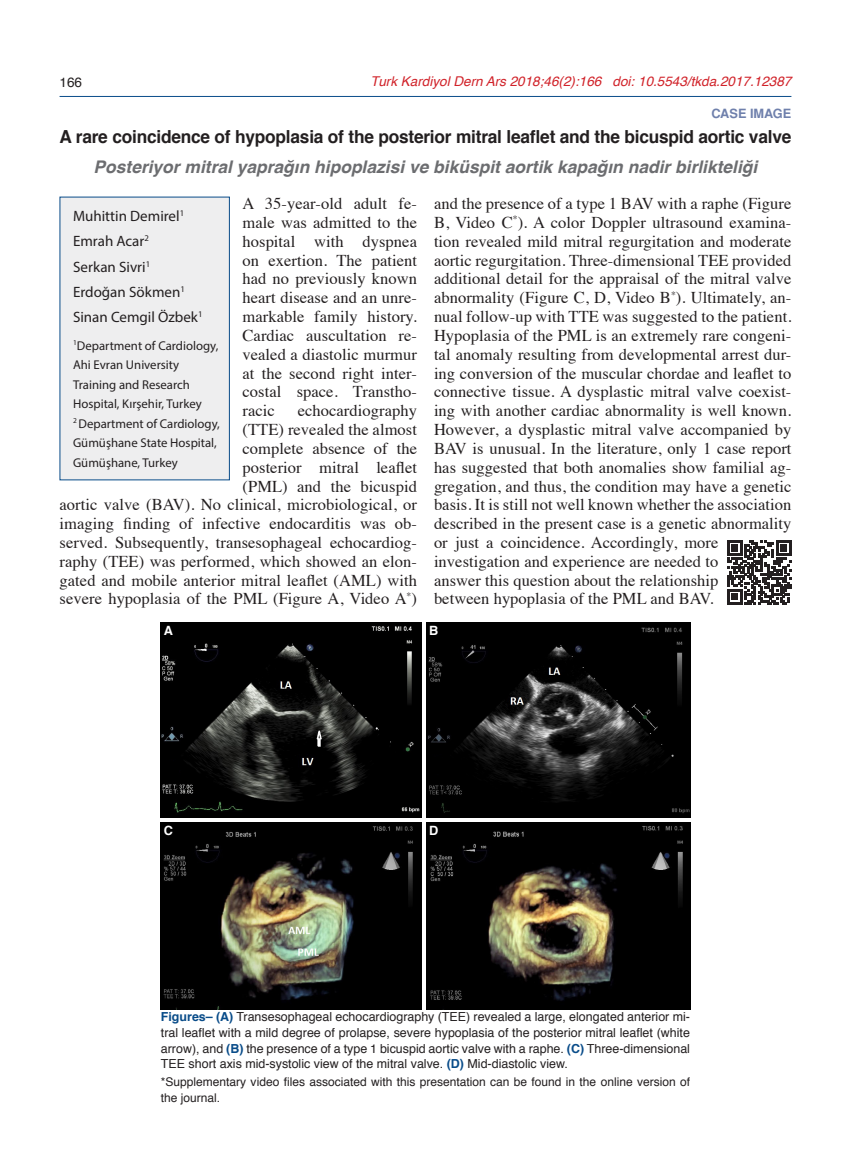
<style>
.page{position:relative;width:851px;height:1170px;background:#fff}
.page>*{position:absolute;margin:0;border:0;box-sizing:border-box;transform-origin:0 0}
.Goruntulu_Olgu_Basli{font:700 18px "Helvetica";letter-spacing:-.01em;color:#231f20;scale:.96 1}
.Goruntulu_Olgu_Alt_B{font:italic 700 17.4px "Helvetica";color:#6c6d70}
._01__Yazı_Metni_TKD{font:16.5px/18.8px "Times";letter-spacing:.005em;color:#231f20;text-align:justify}
.t1{font:15px "Myriad Pro";color:#231f20}
.t2{font:italic 13.5px "Helvetica";color:#d1232a}
.t3{font:13.5px "Helvetica";color:#231f20}
.t4{font:12.75px/19.5px "Myriad Pro";color:#231f20}
.t5{font:700 12.75px "Helvetica Tr";color:#6f80ac}
.Sekil_Altyazisi_TKD{font:700 12.75px "Helvetica";color:#fff}
.Sekil_Altyazisi_TKD-2{font:12.45px/15.6px "Helvetica";color:#231f20;text-align:justify}
.Sekil_Altyazisi_TKD-3{font:12px/15.6px "Helvetica";color:#231f20}
.s1{font-weight:700;color:#094c89}
</style>
<div class="page">
<div style="left:60px;top:197px;width:169px;height:283px;background:#eeeeef"></div>
<div style="left:60px;top:197px;width:170px;height:283px;border:1px solid #094c89"></div>
<hr style="left:60px;top:96px;width:731px;height:1px;background:#094c89">
<svg style="left:727px;top:540px;width:64px;height:64px"></svg>
<img style="left:161px;top:622px;width:260px;height:195px">
<img style="left:426px;top:622px;width:264px;height:195px">
<img style="left:161px;top:822px;width:260px;height:187px">
<img style="left:426px;top:822px;width:264px;height:187px">
<p class="t3" style="left:60px;top:72px;width:24px">166</p>
<p class="t2" style="left:370px;top:71px;width:422px">Turk Kardiyol Dern Ars 2018;46(2):166 doi: 10.5543/tkda.2017.12387</p>
<p class="t5" style="left:711px;top:105px;width:81px">CASE IMAGE</p>
<p class="Goruntulu_Olgu_Basli" style="left:60px;top:122px;width:763px">A rare coincidence of hypoplasia of the posterior mitral leaflet and the bicuspid aortic valve</p>
<p class="Goruntulu_Olgu_Alt_B" style="left:94px;top:152px;width:665px">Posteriyor mitral yaprağın hipoplazisi ve biküspit aortik kapağın nadir birlikteliği</p>
<p class="_01__Yazı_Metni_TKD" style="left:242px;top:193px;width:176px">A 35-year-old adult fe&shy;male was admitted to the hospital with dyspnea on exertion. The patient had no previously known heart disease and an unre&shy;markable family history.<br>Cardiac auscultation re&shy;vealed a diastolic murmur at the second right inter&shy;costal space. Transtho&shy;racic</p>
<p class="t1" style="left:73px;top:207px;width:113px">Muhittin Demirel<sup>1</sup></p>
<p class="t1" style="left:73px;top:232px;width:77px">Emrah Acar<sup>2</sup></p>
<p class="t1" style="left:73px;top:257px;width:79px">Serkan Sivri<sup>1</sup></p>
<p class="t1" style="left:73px;top:282px;width:113px">Erdoğan Sökmen<sup>1</sup></p>
<p class="t1" style="left:73px;top:307px;width:131px">Sinan Cemgil Özbek<sup>1</sup></p>
<p class="t4" style="left:73px;top:335px;width:147px"><sup>1</sup>Department of Cardiology,<br>Ahi Evran University</p>
<p class="t4" style="left:73px;top:374px;width:118px">Training and Research</p>
<p class="t4" style="left:73px;top:394px;width:130px">Hospital, Kırşehir, Turkey</p>
<p class="t4" style="left:73px;top:413px;width:148px"><sup>2</sup> Department of Cardiology,<br>Gümüşhane State Hospital,<br>Gümüşhane, Turkey</p>
<p class="_01__Yazı_Metni_TKD" style="left:60px;top:400px;width:359px;text-align:right">echocardiography<br>(TTE) revealed the almost<br>complete absence of the<br>posterior mitral leaflet<br>(PML) and the bicuspid<br>aortic valve (BAV). No clinical, microbiological, or imaging finding of infective endocarditis was ob&shy;served. Subsequently, transesophageal echocardiog&shy;raphy (TEE) was performed, which showed an elon&shy;gated and mobile anterior mitral leaflet (AML) with severe hypoplasia of the PML (Figure A, Video A<sup>*</sup>)</p>
<p class="Sekil_Altyazisi_TKD" style="left:164px;top:620px;width:11px">A</p>
<p class="_01__Yazı_Metni_TKD" style="left:434px;top:193px;width:359px;text-align:left">and the presence of a type 1 BAV with a raphe (Figure B, Video C<sup>*</sup>). A color Doppler ultrasound examina&shy;tion revealed mild mitral regurgitation and moderate aortic regurgitation. Three-dimensional TEE provided additional detail for the appraisal of the mitral valve abnormality (Figure C, D, Video B<sup>*</sup>). Ultimately, an&shy;nual follow-up with TTE was suggested to the patient.<br>Hypoplasia of the PML is an extremely rare congeni&shy;tal anomaly resulting from developmental arrest dur&shy;ing conversion of the muscular chordae and leaflet to connective tissue. A dysplastic mitral valve coexist&shy;ing with another cardiac abnormality is well known.<br>However, a dysplastic mitral valve accompanied by BAV is unusual. In the literature, only 1 case report has suggested that both anomalies show familial ag&shy;gregation, and thus, the condition may have a genetic basis. It is still not well known whether the association described in the present case is a genetic abnormality or just a coincidence. Accordingly, more investigation and experience are needed to<br>answer this question about the relationship<br>between hypoplasia of the PML and BAV.</p>
<p class="Sekil_Altyazisi_TKD" style="left:429px;top:620px;width:11px">B</p>
<p class="Sekil_Altyazisi_TKD" style="left:164px;top:820px;width:11px">C</p>
<p class="Sekil_Altyazisi_TKD" style="left:429px;top:820px;width:11px">D</p>
<p class="Sekil_Altyazisi_TKD-2" style="left:161px;top:1009px;width:530px"><span class="s1">Figures– (A)</span> Transesophageal echocardiography (TEE) revealed a large, elongated anterior mi&shy;tral leaflet with a mild degree of prolapse, severe hypoplasia of the posterior mitral leaflet (white arrow), and <span class="s1">(B)</span> the presence of a type 1 bicuspid aortic valve with a raphe. <span class="s1">(C)</span> Three-dimensional TEE short axis mid-systolic view of the mitral valve. <span class="s1">(D)</span> Mid-diastolic view.</p>
<p class="Sekil_Altyazisi_TKD-3" style="left:161px;top:1074px;width:530px">*Supplementary video files associated with this presentation can be found in the online version of the journal.</p>
</div>
